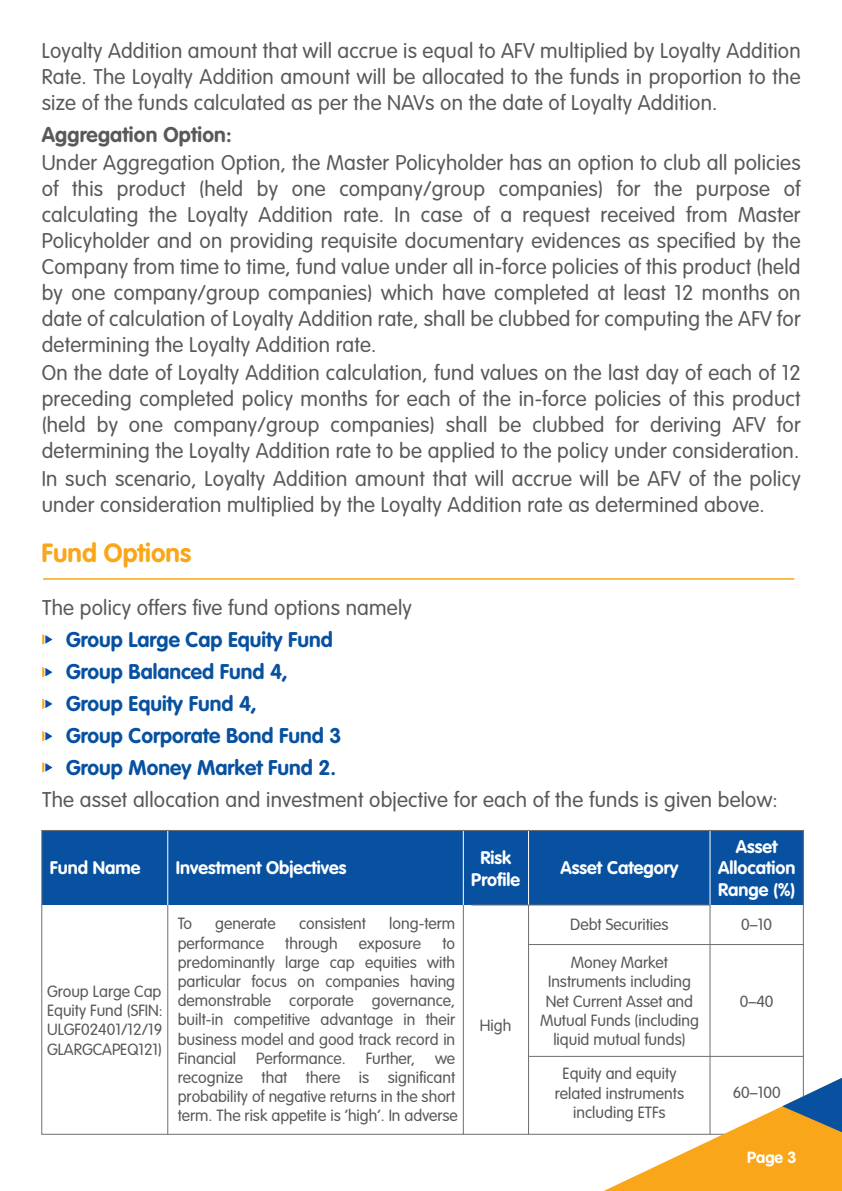
<style>
.page{position:relative;width:842px;height:1191px;background:#fff}
.page>*{position:absolute;margin:0;border:0;box-sizing:border-box;transform-origin:0 0}
.t1{font:700 26px "VAG Rounded Std";color:#faa61a}
.t2{font:300 21px/26px "VAG Rounded Std";letter-spacing:.01em;color:#58595b;text-align:justify}
.t3{font:700 21px/32px "VAG Rounded Std";color:#0751a0}
.t4{font:700 21px "VAG Rounded Std";letter-spacing:.01em;color:#58595b}
.t5{font:700 18px/21.6px "VAG Rounded Std";color:#fff;text-align:center}
.t6{font:300 16px/19.2px "VAG Rounded Std";color:#58595b;text-align:center}
.t7{font:700 16px "VAG Rounded Std";color:#fff}
</style>
<div class="page">
<hr style="left:43px;top:578px;width:751px;height:2px;background:#faa61a">
<svg style="left:42px;top:634px;width:11px;height:11px"></svg>
<svg style="left:42px;top:667px;width:11px;height:11px"></svg>
<svg style="left:42px;top:698px;width:11px;height:11px"></svg>
<svg style="left:42px;top:731px;width:11px;height:11px"></svg>
<svg style="left:42px;top:762px;width:11px;height:11px"></svg>
<div style="left:42px;top:830px;width:761px;height:75px;background:#0751a0"></div>
<hr style="left:709px;top:830px;width:1px;height:75px;background:#fff">
<hr style="left:710px;top:905px;width:1px;height:229px;background:#6d6e71">
<hr style="left:167px;top:830px;width:1px;height:75px;background:#fff">
<hr style="left:167px;top:905px;width:1px;height:229px;background:#6d6e71">
<hr style="left:463px;top:830px;width:1px;height:75px;background:#fff">
<hr style="left:463px;top:905px;width:1px;height:229px;background:#6d6e71">
<hr style="left:528px;top:830px;width:1px;height:75px;background:#fff">
<hr style="left:528px;top:905px;width:1px;height:229px;background:#6d6e71">
<hr style="left:528px;top:944px;width:275px;height:1px;background:#6d6e71">
<hr style="left:528px;top:1056px;width:275px;height:1px;background:#6d6e71">
<hr style="left:471px;top:904px;width:239px;height:1px;background:#6d6e71">
<svg style="left:604px;top:1077px;width:238px;height:114px"></svg>
<p class="t2" style="left:42px;top:38px;width:760px">Loyalty Addition amount that will accrue is equal to AFV multiplied by Loyalty Addition Rate. The Loyalty Addition amount will be allocated to the funds in proportion to the size of the funds calculated as per the NAVs on the date of Loyalty Addition.</p>
<p class="t4" style="left:42px;top:122px;width:192px">Aggregation Option:</p>
<p class="t2" style="left:42px;top:150px;width:760px">Under Aggregation Option, the Master Policyholder has an option to club all policies of this product (held by one company/group companies) for the purpose of calculating the Loyalty Addition rate. In case of a request received from Master Policyholder and on providing requisite documentary evidences as specified by the Company from time to time, fund value under all in-force policies of this product (held by one company/group companies) which have completed at least 12 months on date of calculation of Loyalty Addition rate, shall be clubbed for computing the AFV for determining the Loyalty Addition rate.</p>
<p class="t2" style="left:42px;top:360px;width:760px">On the date of Loyalty Addition calculation, fund values on the last day of each of 12 preceding completed policy months for each of the in-force policies of this product (held by one company/group companies) shall be clubbed for deriving AFV for determining the Loyalty Addition rate to be applied to the policy under consideration.</p>
<p class="t2" style="left:42px;top:466px;width:760px">In such scenario, Loyalty Addition amount that will accrue will be AFV of the policy under consideration multiplied by the Loyalty Addition rate as determined above.</p>
<p class="t1" style="left:42px;top:538px;width:151px">Fund Options</p>
<p class="t2" style="left:42px;top:595px;width:371px">The policy offers five fund options namely</p>
<p class="t3" style="left:66px;top:624px;width:277px">Group Large Cap Equity Fund<br>Group Balanced Fund 4,<br>Group Equity Fund 4,<br>Group Corporate Bond Fund 3<br>Group Money Market Fund 2.</p>
<p class="t2" style="left:42px;top:787px;width:737px">The asset allocation and investment objective for each of the funds is given below:</p>
<p class="t5" style="left:471px;top:847px;width:50px">Risk<br>Profile</p>
<p class="t5" style="left:718px;top:836px;width:79px">Asset<br>Allocation<br>Range (%)</p>
<p class="t5" style="left:50px;top:857px;width:92px">Fund Name</p>
<p class="t5" style="left:176px;top:857px;width:172px">Investment Objectives</p>
<p class="t5" style="left:560px;top:857px;width:119px">Asset Category</p>
<p class="t6" style="left:47px;top:982px;width:117px;text-align:justify">Group Large Cap Equity Fund (SFIN:<br>ULGF02401/12/19<br>GLARGCAPEQ121)</p>
<p class="t6" style="left:178px;top:914px;width:16px">To</p>
<p class="t6" style="left:215px;top:914px;width:62px">generate</p>
<p class="t6" style="left:299px;top:914px;width:69px">consistent</p>
<p class="t6" style="left:389px;top:914px;width:67px">long-term</p>
<p class="t6" style="left:178px;top:934px;width:88px">performance</p>
<p class="t6" style="left:285px;top:934px;width:54px">through</p>
<p class="t6" style="left:359px;top:934px;width:64px">exposure</p>
<p class="t6" style="left:178px;top:934px;width:282px;text-align:left;text-indent:265px">to predominantly large cap equities with particular focus on companies having demonstrable corporate governance, built-in competitive advantage in their business model and good track record in Financial Performance. Further, we recognize that there is significant probability of negative returns in the short term. The risk appetite is ‘high’. In adverse</p>
<p class="t6" style="left:480px;top:1016px;width:33px">High</p>
<p class="t6" style="left:570px;top:915px;width:100px">Debt Securities</p>
<p class="t6" style="left:741px;top:915px;width:32px">0–10</p>
<p class="t6" style="left:540px;top:953px;width:160px">Money Market<br>Instruments including<br>Net Current Asset and<br>Mutual Funds (including liquid mutual funds)</p>
<p class="t6" style="left:555px;top:1064px;width:131px">Equity and equity related instruments including ETFs</p>
<p class="t6" style="left:740px;top:992px;width:35px">0–40</p>
<p class="t6" style="left:733px;top:1083px;width:49px">60–100</p>
<p class="t7" style="left:747px;top:1147px;width:51px">Page 3</p>
</div>
